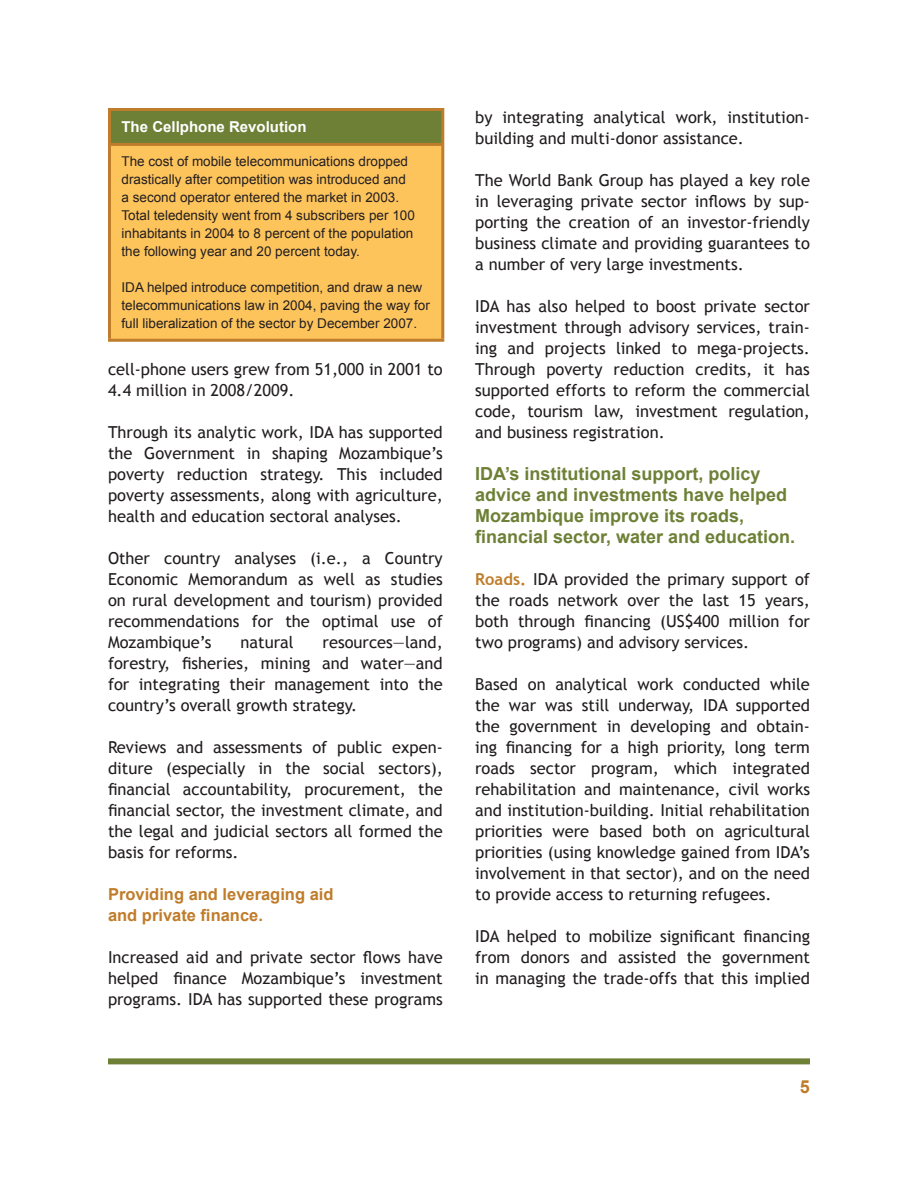
<style>
.page{position:relative;width:918px;height:1188px;background:#fff}
.page>*{position:absolute;margin:0;border:0;box-sizing:border-box;transform-origin:0 0}
.t1{font:700 18px/21px "Arial";color:#6d8036}
.t2{font:700 18px "Arial";color:#bf7c2a}
.t3{font:16.5px/21px "Trebuchet MS";color:#201c1d;text-align:justify}
.t4{font:700 16.5px/21px "Arial";color:#bf7c2a}
.t5{font:16.5px "Trebuchet MS";color:#231f20}
.t6{font:700 15px "Arial";color:#fff}
.t7{font:13.5px/18px "Arial";color:#231f20}
.s1{font-weight:700;color:#bf7d2a}
</style>
<div class="page">
<div style="left:108px;top:1058px;width:702px;height:6px;background:#6d8036"></div>
<div style="left:110px;top:110px;width:333px;height:34px;background:#6d8036"></div>
<div style="left:110px;top:144px;width:333px;height:196px;background:#fec45c"></div>
<hr style="left:108px;top:108px;width:336px;height:3px;background:#bf7c2a">
<hr style="left:108px;top:111px;width:3px;height:32px;background:#bf7c2a">
<hr style="left:441px;top:111px;width:3px;height:32px;background:#bf7c2a">
<hr style="left:108px;top:143px;width:336px;height:3px;background:#bf7c2a">
<hr style="left:108px;top:146px;width:3px;height:193px;background:#bf7c2a">
<hr style="left:441px;top:146px;width:3px;height:193px;background:#bf7c2a">
<hr style="left:108px;top:339px;width:336px;height:3px;background:#bf7c2a">
<p class="t6" style="left:122px;top:117px;width:187px">The Cellphone Revolution</p>
<p class="t7" style="left:122px;top:153px;width:295px">The cost of mobile telecommunications dropped drastically after competition was introduced and a second operator entered the market in 2003.<br>Total teledensity went from 4 subscribers per 100 inhabitants in 2004 to 8 percent of the population the following year and 20 percent today.</p>
<p class="t7" style="left:122px;top:279px;width:310px">IDA helped introduce competition, and draw a new telecommunications law in 2004, paving the way for full liberalization of the sector by December 2007.</p>
<p class="t3" style="left:108px;top:359px;width:336px">cell-phone users grew from 51,000 in 2001 to</p>
<p class="t5" style="left:108px;top:380px;width:188px">4.4 million in 2008/2009.</p>
<p class="t3" style="left:108px;top:422px;width:336px">Through its analytic work, IDA has supported the Government in shaping Mozambique’s poverty reduction strategy. This included poverty assessments, along with agriculture, health and education sectoral analyses.</p>
<p class="t3" style="left:108px;top:548px;width:336px">Other country analyses (i.e., a Country Economic Memorandum as well as studies on rural development and tourism) provided recommendations for the optimal use of Mozambique’s</p>
<p class="t3" style="left:108px;top:632px;width:336px;text-indent:215px">resources—land, forestry, fisheries, mining and water—and for integrating their management into the country’s overall growth strategy.</p>
<p class="t3" style="left:108px;top:737px;width:336px">Reviews and assessments of public expen&shy;diture (especially in the social sectors), financial accountability, procurement, the financial sector, the investment climate, and the legal and judicial sectors all formed the basis for reforms.</p>
<p class="t4" style="left:108px;top:884px;width:227px">Providing and leveraging aid and private finance.</p>
<p class="t3" style="left:108px;top:947px;width:336px">Increased aid and private sector flows have helped finance Mozambique’s investment programs. IDA has supported these programs</p>
<p class="t3" style="left:240px;top:632px;width:55px">natural</p>
<p class="t3" style="left:475px;top:107px;width:336px">by integrating analytical work, institution&shy;building and multi-donor assistance.</p>
<p class="t3" style="left:475px;top:170px;width:336px">The World Bank Group has played a key role in leveraging private sector inflows by sup&shy;porting the creation of an investor-friendly business climate and providing guarantees to a number of very large investments.</p>
<p class="t3" style="left:475px;top:296px;width:336px">IDA has also helped to boost private sector investment through advisory services, train&shy;ing and projects linked to mega-projects.<br>Through poverty reduction credits, it has supported efforts to reform the commercial code, tourism law, investment regulation, and business registration.</p>
<p class="t1" style="left:475px;top:464px;width:322px">IDA’s institutional support, policy advice and investments have helped Mozambique improve its roads, financial sector, water and education.</p>
<p class="t3" style="left:475px;top:569px;width:336px"><span class="s1">Roads.</span> IDA provided the primary support of the roads network over the last 15 years, both through financing (US$400 million for two programs) and advisory services.</p>
<p class="t3" style="left:475px;top:674px;width:336px">Based on analytical work conducted while the war was still underway, IDA supported the government in developing and obtain&shy;ing financing for a high priority, long term roads sector program, which integrated rehabilitation and maintenance, civil works and institution-building. Initial rehabilitation priorities were based both on agricultural priorities (using knowledge gained from IDA’s involvement in that sector), and on the need to provide access to returning refugees.</p>
<p class="t3" style="left:475px;top:926px;width:336px">IDA helped to mobilize significant financing from donors and assisted the government in managing the trade-offs that this implied</p>
<p class="t2" style="left:800px;top:1075px;width:12px">5</p>
</div>
